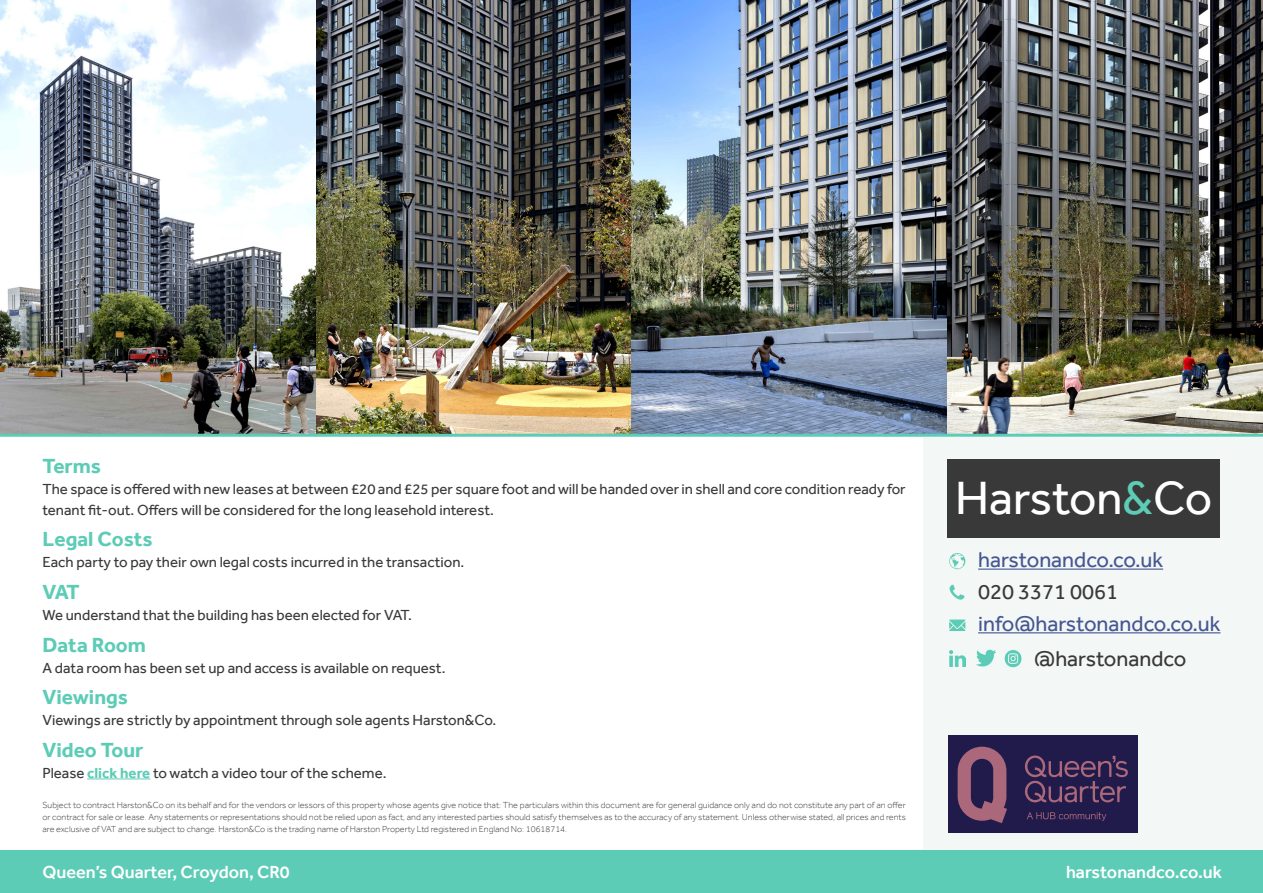
<style>
.page{position:relative;width:1263px;height:893px;background:#fff}
.page>*{position:absolute;margin:0;border:0;box-sizing:border-box;transform-origin:0 0}
.t1{font:48px "Effra";color:#fff}
.t2{font:22.05px "Effra";color:#465792}
.t3{font:22.05px "Effra";color:#393939}
.t4{font:700 21px "Effra";color:#5dccb6}
.t5{font:500 18px "Effra";color:#fff}
.t6{font:15px/21px "Effra";color:#393939}
.t7{font:300 9px/12px "Effra";color:#393939;text-align:justify}
.s1{font-weight:700;color:#5dccb6}
.s2{color:#5dccb6}
</style>
<div class="page">
<img style="left:0;top:0;width:1263px;height:434px">
<div style="left:924px;top:437px;width:339px;height:413px;background:#f3f7f6"></div>
<svg style="left:949px;top:553px;width:16px;height:16px"></svg>
<div style="left:0;top:850px;width:1263px;height:43px;background:#5dccb6"></div>
<hr style="left:87px;top:778px;width:63px;height:1px;background:#5dccb6">
<hr style="left:0;top:434px;width:1263px;height:3px;background:#5dccb6">
<hr style="left:978px;top:569px;width:185px;height:1px;background:#465792">
<hr style="left:978px;top:632px;width:242px;height:1px;background:#465792">
<svg style="left:949px;top:585px;width:15px;height:15px"></svg>
<svg style="left:949px;top:620px;width:16px;height:11px"></svg>
<img style="left:949px;top:650px;width:16px;height:16px">
<img style="left:976px;top:650px;width:19px;height:17px">
<img style="left:1004px;top:650px;width:18px;height:17px">
<div style="left:948px;top:735px;width:189px;height:97px;background:#211b4b"></div>
<svg style="left:1027px;top:812px;width:79px;height:9px"></svg>
<svg style="left:1025px;top:755px;width:103px;height:47px"></svg>
<svg style="left:958px;top:747px;width:49px;height:76px"></svg>
<div style="left:947px;top:459px;width:273px;height:78px;background:#393939"></div>
<h3 class="t4" style="left:43px;top:453px;width:60px">Terms</h3>
<h3 class="t6" style="left:43px;top:478px;width:865px">The space is offered with new leases at between £20 and £25 per square foot and will be handed over in shell and core condition ready for tenant fit-out. Offers will be considered for the long leasehold interest.</h3>
<h3 class="t4" style="left:43px;top:527px;width:112px">Legal Costs</h3>
<h3 class="t6" style="left:43px;top:552px;width:423px">Each party to pay their own legal costs incurred in the transaction.</h3>
<h3 class="t4" style="left:43px;top:579px;width:39px">VAT</h3>
<h3 class="t6" style="left:43px;top:604px;width:371px">We understand that the building has been elected for VAT.</h3>
<h3 class="t4" style="left:43px;top:632px;width:105px">Data Room</h3>
<h3 class="t6" style="left:43px;top:657px;width:404px">A data room has been set up and access is available on request.</h3>
<h3 class="t4" style="left:43px;top:684px;width:87px">Viewings</h3>
<h3 class="t6" style="left:43px;top:709px;width:455px">Viewings are strictly by appointment through sole agents Harston&amp;Co.</h3>
<h3 class="t4" style="left:43px;top:737px;width:102px">Video Tour</h3>
<h3 class="t6" style="left:43px;top:762px;width:345px">Please <span class="s1">click here</span> to watch a video tour of the scheme.</h3>
<p class="t7" style="left:43px;top:799px;width:865px">Subject to contract Harston&amp;Co on its behalf and for the vendors or lessors of this property whose agents give notice that: The particulars within this document are for general guidance only and do not constitute any part of an offer or contract for sale or lease. Any statements or representations should not be relied upon as fact, and any interested parties should satisfy themselves as to the accuracy of any statement. Unless otherwise stated, all prices and rents are exclusive of VAT and are subject to change. Harston&amp;Co is the trading name of Harston Property Ltd registered in England No: 10618714.</p>
<h3 class="t5" style="left:43px;top:861px;width:249px">Queen’s Quarter, Croydon, CR0</h3>
<h1 class="t1" style="left:955px;top:469px;width:258px">Harston<span class="s2">&amp;</span>Co</h1>
<h2 class="t2" style="left:978px;top:546px;width:187px">harstonandco.co.uk</h2>
<h2 class="t3" style="left:978px;top:578px;width:141px">020 3371 0061</h2>
<h2 class="t2" style="left:978px;top:610px;width:244px">info@harstonandco.co.uk</h2>
<h2 class="t3" style="left:1034px;top:645px;width:154px">@harstonandco</h2>
<h3 class="t5" style="left:1066px;top:861px;width:157px">harstonandco.co.uk</h3>
</div>
